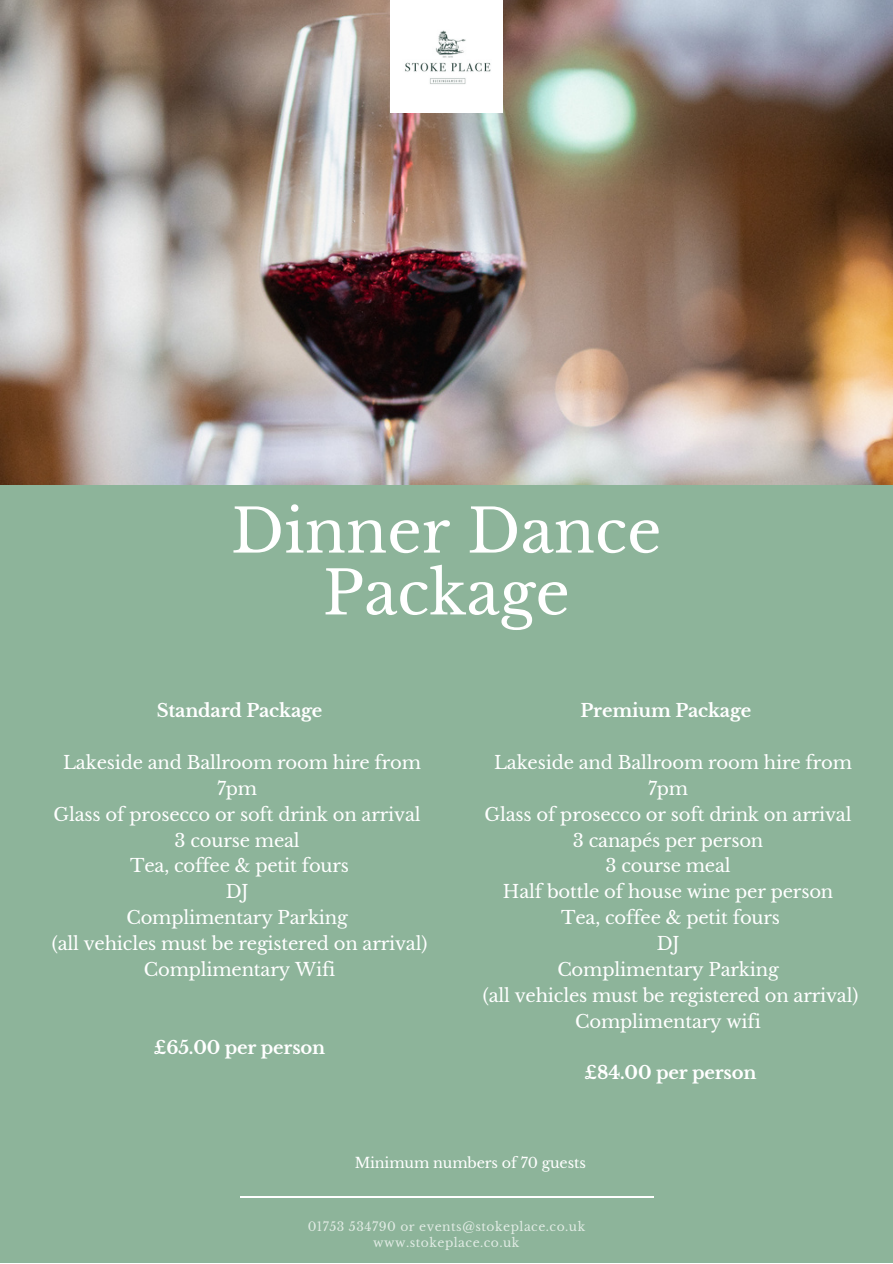
<style>
.page{position:relative;width:893px;height:1264px;background:#fff}
.page>*{position:absolute;margin:0;border:0;box-sizing:border-box;transform-origin:0 0}
.t1{font:60px/61.8px "Libre Baskerville";color:#fff;text-align:center}
.t2{font:18px/25.8px "Libre Baskerville";letter-spacing:-.01em;color:#fff;text-align:center}
.t3{font:700 18px "Libre Baskerville";letter-spacing:-.01em;color:#fff}
.t4{font:14.25px "Libre Baskerville";letter-spacing:-.01em;color:#fff}
.t5{font:12.3px/16.4px "Libre Baskerville";letter-spacing:.04em;color:#fff;text-align:center}
</style>
<div class="page">
<div style="left:0;top:0;width:892px;height:1262px;background:#8db49a"></div>
<img style="left:0;top:0;width:892px;height:484px">
<hr style="left:239px;top:1196px;width:414px;height:1px;background:#fff">
<img style="left:390px;top:0;width:112px;height:112px">
<h1 class="t1" style="left:231px;top:500px;width:432px">Dinner Dance<br>Package</h1>
<p class="t3" style="left:157px;top:699px;width:167px">Standard Package</p>
<p class="t2" style="left:52px;top:749px;width:377px">Lakeside and Ballroom room hire from<br>7pm<br>Glass of prosecco or soft drink on arrival<br>3 course meal<br>Tea, coffee &amp; petit fours<br>DJ<br>Complimentary Parking<br>(all vehicles must be registered on arrival)<br>Complimentary Wifi</p>
<p class="t3" style="left:154px;top:1036px;width:173px">£65.00 per person</p>
<p class="t3" style="left:580px;top:699px;width:172px">Premium Package</p>
<p class="t2" style="left:483px;top:749px;width:377px">Lakeside and Ballroom room hire from<br>7pm<br>Glass of prosecco or soft drink on arrival<br>3 canapés per person<br>3 course meal<br>Half bottle of house wine per person<br>Tea, coffee &amp; petit fours<br>DJ<br>Complimentary Parking<br>(all vehicles must be registered on arrival)<br>Complimentary wifi</p>
<p class="t3" style="left:584px;top:1061px;width:173px">£84.00 per person</p>
<p class="t4" style="left:355px;top:1154px;width:232px">Minimum numbers of 70 guests</p>
<p class="t5" style="left:307px;top:1218px;width:279px">01753 534790 or events@stokeplace.co.uk www.stokeplace.co.uk</p>
</div>
